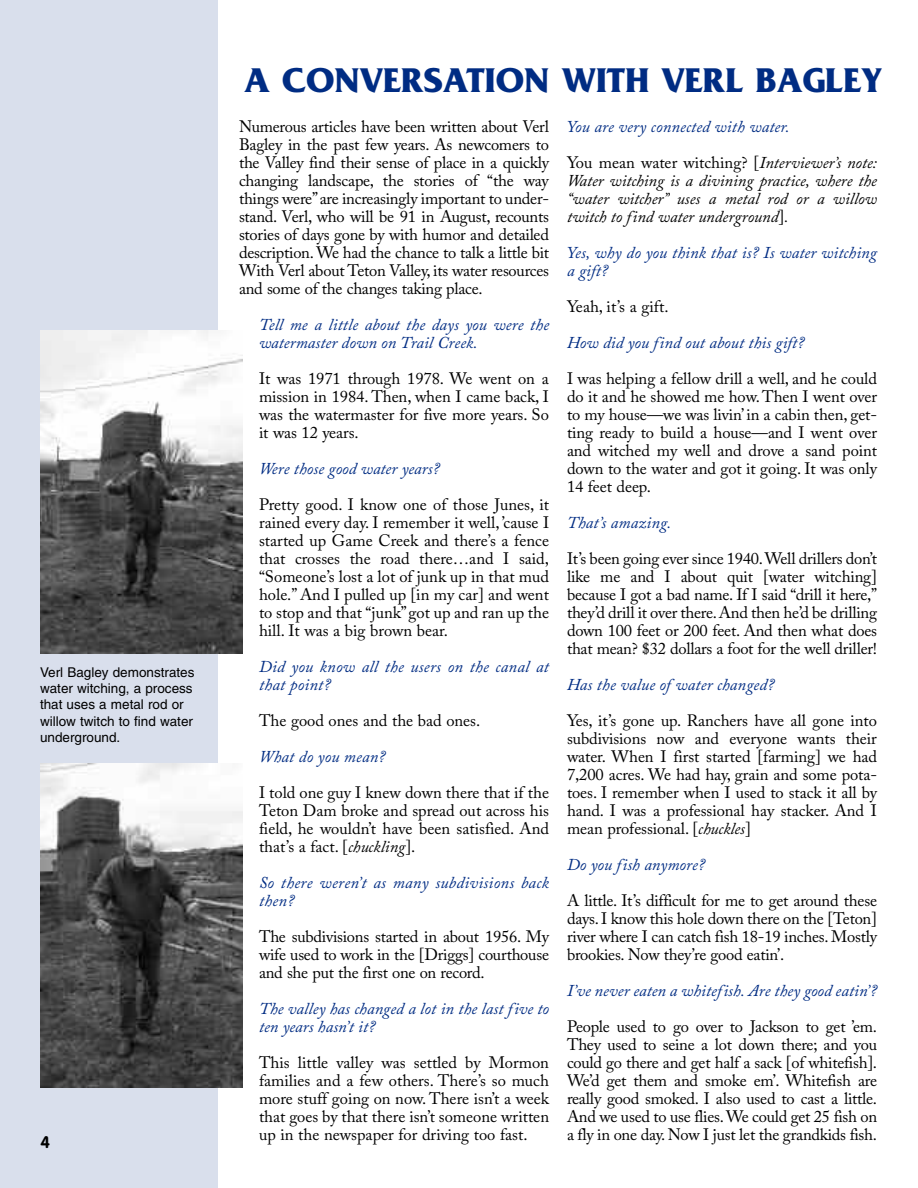
<style>
.page{position:relative;width:918px;height:1188px;background:#fff}
.page>*{position:absolute;margin:0;border:0;box-sizing:border-box;transform-origin:0 0}
.t1{font:700 36px "Friz Quadrata";letter-spacing:.005em;color:#002c83}
.t2{font:16.5px/18px "Adobe Caslon Pro";letter-spacing:-.005em;color:#000;text-align:justify}
.t3{font:italic 16.5px/18px "Adobe Caslon Pro";letter-spacing:.005em;color:#002c83}
.t4{font:italic 16.5px/18px "Adobe Caslon Pro";color:#000;text-align:justify}
.t5{font:700 16.5px "VAG Rounded";color:#000}
.t6{font:13.5px/16.2px "Helvetica";color:#000}
.s1{font-style:italic}
.s2{font-style:normal;color:#000}
.s3{color:#000}
.s4{font-style:normal}
</style>
<div class="page">
<div style="left:0;top:0;width:218px;height:1188px;background:#d9dfec"></div>
<img style="left:40px;top:330px;width:203px;height:324px">
<img style="left:40px;top:764px;width:203px;height:323px">
<p class="t6" style="left:40px;top:665px;width:156px">Verl Bagley demonstrates water witching, a process that uses a metal rod or willow twitch to find water underground.</p>
<p class="t5" style="left:40px;top:1136px;width:11px">4</p>
<h1 class="t1" style="left:244px;top:58px;width:639px">A CONVERSATION WITH VERL BAGLEY</h1>
<p class="t2" style="left:239px;top:120px;width:312px">Numerous articles have been written about Verl Bagley in the past few years. As newcomers to the Valley find their sense of place in a quickly changing landscape, the stories of “the way things were”are increasingly important to under&shy;stand. Verl, who will be 91 in August, recounts stories of days gone by with humor and detailed description. We had the chance to talk a little bit With Verl about Teton Valley, its water resources and some of the changes taking place.</p>
<p class="t3" style="left:259px;top:318px;width:292px">Tell me a little about the days you were the watermaster down on Trail Creek.</p>
<p class="t2" style="left:259px;top:372px;width:292px">It was 1971 through 1978. We went on a mission in 1984. Then, when I came back, I was the watermaster for five more years. So it was 12 years.</p>
<p class="t3" style="left:259px;top:462px;width:182px">Were those good water years?</p>
<p class="t2" style="left:259px;top:498px;width:292px">Pretty good. I know one of those Junes, it rained every day. I remember it well, ’cause I started up Game Creek and there’s a fence that crosses the road there…and I said, “Someone’s lost a lot of junk up in that mud hole.” And I pulled up [in my car] and went to stop and that “junk”got up and ran up the hill. It was a big brown bear.</p>
<p class="t3" style="left:259px;top:660px;width:292px">Did you know all the users on the canal at that point?</p>
<p class="t2" style="left:259px;top:714px;width:223px">The good ones and the bad ones.</p>
<p class="t3" style="left:259px;top:750px;width:128px">What do you mean?</p>
<p class="t2" style="left:259px;top:786px;width:292px">I told one guy I knew down there that if the Teton Dam broke and spread out across his field, he wouldn’t have been satisfied. And that’s a fact. [<span class="s1">chuckling</span>].</p>
<p class="t3" style="left:259px;top:876px;width:292px">So there weren’t as many subdivisions back then?</p>
<p class="t2" style="left:259px;top:930px;width:292px">The subdivisions started in about 1956. My wife used to work in the [Driggs] courthouse and she put the first one on record.</p>
<p class="t3" style="left:259px;top:1002px;width:292px">The valley has changed a lot in the last five to ten years hasn’t it?</p>
<p class="t2" style="left:259px;top:1056px;width:292px">This little valley was settled by Mormon families and a few others. There’s so much more stuff going on now. There isn’t a week that goes by that there isn’t someone written up in the newspaper for driving too fast.</p>
<p class="t3" style="left:567px;top:111px;width:312px;line-height:36px">You are very connected with water.<br><span class="s2">You mean water witching? [</span><span class="s3">Interviewer’s note:</span></p>
<p class="t4" style="left:567px;top:174px;width:312px">Water witching is a divining practice, where the “water witcher” uses a metal rod or a willow twitch to find water underground<span class="s4">]</span>.</p>
<p class="t3" style="left:567px;top:246px;width:312px">Yes, why do you think that is? Is water witching a gift?</p>
<p class="t2" style="left:567px;top:300px;width:103px">Yeah, it’s a gift.</p>
<p class="t3" style="left:567px;top:336px;width:239px">How did you find out about this gift?</p>
<p class="t2" style="left:567px;top:372px;width:312px">I was helping a fellow drill a well, and he could do it and he showed me how. Then I went over to my house—we was livin’ in a cabin then, get&shy;ting ready to build a house—and I went over and witched my well and drove a sand point down to the water and got it going. It was only 14 feet deep.</p>
<p class="t3" style="left:567px;top:516px;width:106px">That’s amazing.</p>
<p class="t2" style="left:567px;top:552px;width:312px">It’s been going ever since 1940.Well drillers don’t like me and I about quit [water witching] because I got a bad name. If I said “drill it here,” they’d drill it over there.And then he’d be drilling down 100 feet or 200 feet. And then what does that mean? $32 dollars a foot for the well driller!</p>
<p class="t3" style="left:567px;top:678px;width:209px">Has the value of water changed?</p>
<p class="t2" style="left:567px;top:714px;width:312px">Yes, it’s gone up. Ranchers have all gone into subdivisions now and everyone wants their water. When I first started [farming] we had 7,200 acres. We had hay, grain and some pota&shy;toes. I remember when I used to stack it all by hand. I was a professional hay stacker. And I mean professional. [<span class="s1">chuckles</span>]</p>
<p class="t3" style="left:567px;top:858px;width:140px">Do you fish anymore?</p>
<p class="t2" style="left:567px;top:894px;width:312px">A little. It’s difficult for me to get around these days.I know this hole down there on the [Teton] river where I can catch fish 18-19 inches. Mostly brookies. Now they’re good eatin’.</p>
<p class="t3" style="left:567px;top:984px;width:312px">I’ve never eaten a whitefish. Are they good eatin’?</p>
<p class="t2" style="left:567px;top:1020px;width:312px">People used to go over to Jackson to get ’em.<br>They used to seine a lot down there; and you could go there and get half a sack [of whitefish].<br>We’d get them and smoke em’. Whitefish are really good smoked. I also used to cast a little.<br>And we used to use flies.We could get 25 fish on a fly in one day. Now I just let the grandkids fish.</p>
</div>
